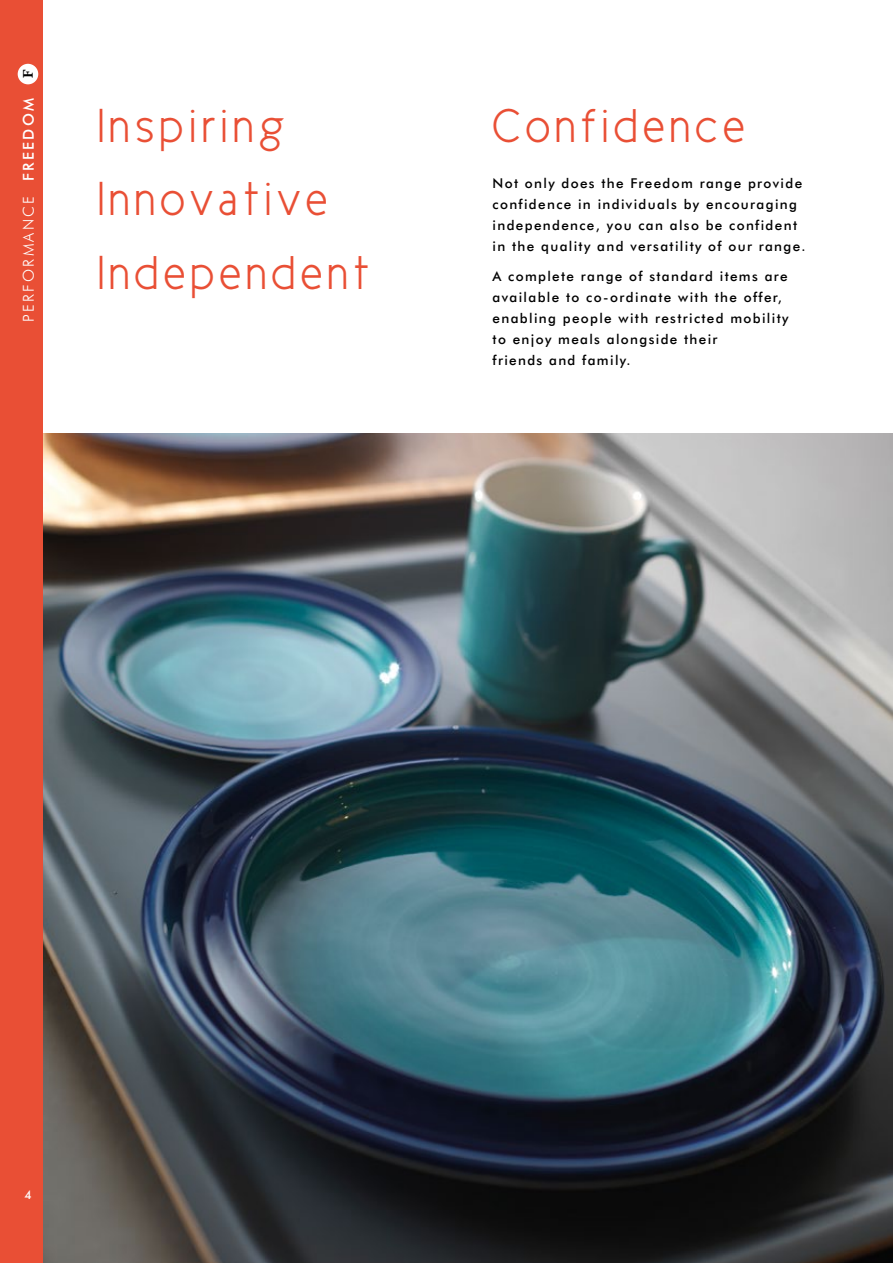
<style>
.page{position:relative;width:893px;height:1263px;background:#fff}
.page>*{position:absolute;margin:0;border:0;box-sizing:border-box;transform-origin:0 0}
.t1{font:48px/73.8px "New Cicle Semi";letter-spacing:.1em;color:#e94f35}
.t2{font:300 15px "Futura BT";letter-spacing:.15em;color:#fff}
.t3{font:600 14.55px "Baskerville";color:#000}
.t4{font:500 13.5px/21px "Futura BT";letter-spacing:.1em;color:#000}
.t5{font:500 12px "Futura BT";color:#fff}
.s1{font-weight:500}
</style>
<div class="page">
<img style="left:43px;top:434px;width:850px;height:829px">
<div style="left:0;top:0;width:43px;height:1263px;background:#e94f35"></div>
<div style="left:18px;top:64px;width:20px;height:20px;background:#fff;border-radius:50%"></div>
<p class="t3" style="left:18px;top:78px;width:10px;rotate:-90deg">F</p>
<p class="t2" style="left:20px;top:322px;width:225px;rotate:-90deg">PERFORMANCE <span class="s1">FREEDOM</span></p>
<h1 class="t1" style="left:98px;top:89px;width:273px">Inspiring<br>Innovative<br>Independent</h1>
<h1 class="t1" style="left:492px;top:89px;width:254px">Confidence</h1>
<p class="t4" style="left:493px;top:173px;width:315px">Not only does the Freedom range provide confidence in individuals by encouraging independence, you can also be confident in the quality and versatility of our range.</p>
<p class="t4" style="left:493px;top:265px;width:297px">A complete range of standard items are available to co-ordinate with the offer, enabling people with restricted mobility to enjoy meals alongside their<br>friends and family.</p>
<p class="t5" style="left:24px;top:1187px;width:9px">4</p>
</div>
